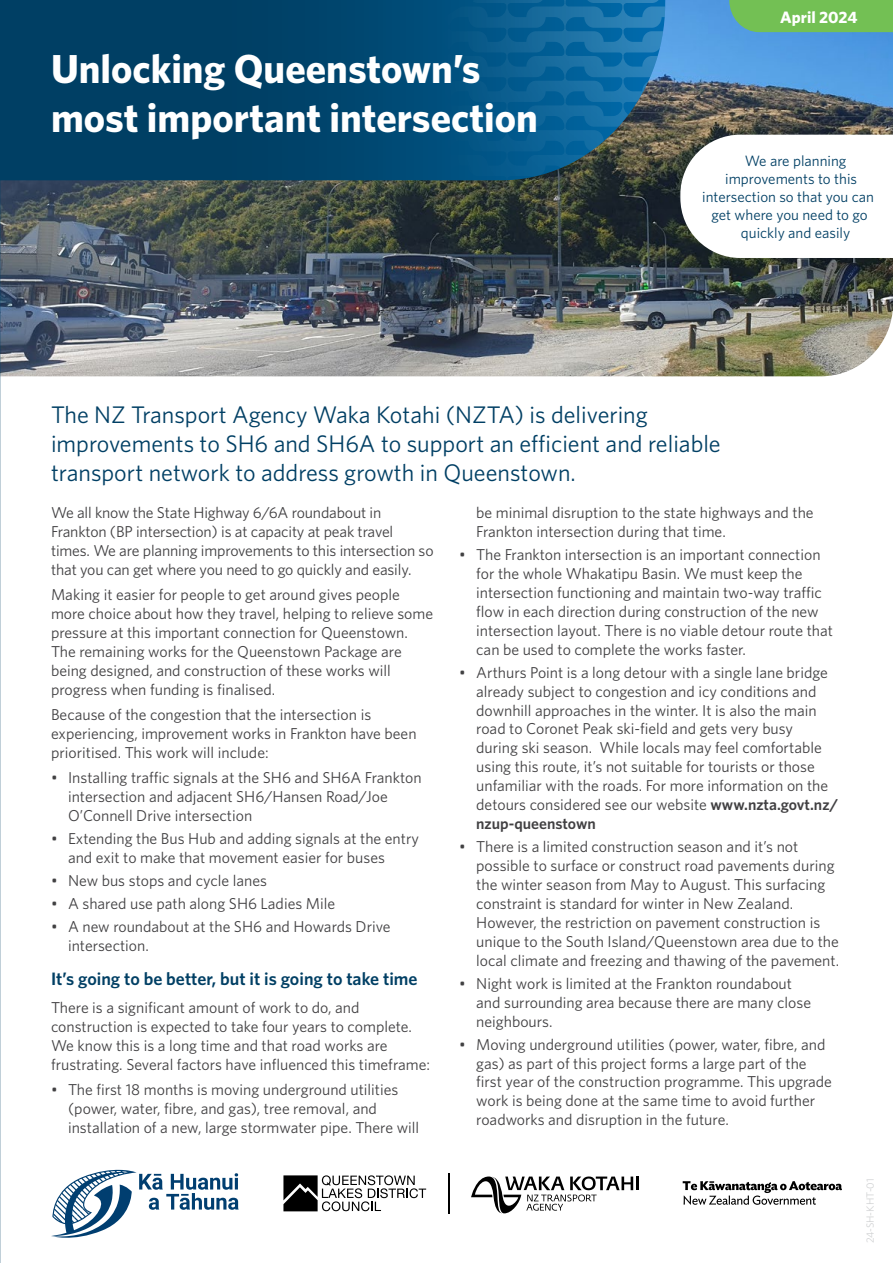
<style>
.page{position:relative;width:893px;height:1263px;background:#fff}
.page>*{position:absolute;margin:0;border:0;box-sizing:border-box;transform-origin:0 0}
.t1{font:700 40.5px/48.6px "Whitney";color:#fff}
.t2{font:24px/28.8px "Whitney";color:#003f64}
.t3{font:600 18px "Whitney";color:#003f64}
.t4{font:700 16.5px "Whitney";color:#fff}
.t5{font:15.75px/18.9px "Whitney";color:#414042}
.t6{font:15px "Whitney";color:#003f64}
.t7{font:10.5px "Whitney";color:#bcbec0}
.s1{font-weight:600}
</style>
<div class="page">
<img style="left:0;top:310px;width:893px;height:66px">
<img style="left:0;top:0;width:893px;height:310px">
<svg style="left:0;top:0;width:357px;height:180px;background:#004065"></svg>
<svg style="left:357px;top:0;width:308px;height:180px;background:#0f5a85"></svg>
<svg style="left:680px;top:135px;width:213px;height:123px"></svg>
<div style="left:729px;top:0;width:164px;height:32px;background:#73c054"></div>
<svg style="left:51px;top:1169px;width:188px;height:69px"></svg>
<hr style="left:636px;top:1176px;width:3px;height:14px;background:#000">
<svg style="left:471px;top:1176px;width:162px;height:38px"></svg>
<svg style="left:283px;top:1175px;width:143px;height:36px"></svg>
<hr style="left:448px;top:1173px;width:1px;height:41px;background:#000">
<svg style="left:683px;top:1181px;width:159px;height:24px"></svg>
<h1 class="t1" style="left:51px;top:44px;width:488px">Unlocking Queenstown’s most important intersection</h1>
<p class="t4" style="left:780px;top:6px;width:79px">April 2024</p>
<p class="t6" style="left:745px;top:151px;width:103px">We are planning</p>
<p class="t6" style="left:725px;top:169px;width:133px">improvements to this</p>
<p class="t6" style="left:702px;top:187px;width:173px">intersection so that you can</p>
<p class="t6" style="left:711px;top:205px;width:158px">get where you need to go</p>
<p class="t6" style="left:741px;top:223px;width:111px">quickly and easily</p>
<h2 class="t2" style="left:51px;top:400px;width:671px">The NZ Transport Agency Waka Kotahi (NZTA) is delivering improvements to SH6 and SH6A to support an efficient and reliable transport network to address growth in Queenstown.</h2>
<p class="t5" style="left:51px;top:503px;width:384px">We all know the State Highway 6/6A roundabout in Frankton (BP intersection) is at capacity at peak travel times. We are planning improvements to this intersection so that you can get where you need to go quickly and easily.</p>
<p class="t5" style="left:51px;top:585px;width:384px">Making it easier for people to get around gives people more choice about how they travel, helping to relieve some pressure at this important connection for Queenstown.<br>The remaining works for the Queenstown Package are being designed, and construction of these works will progress when funding is finalised.</p>
<p class="t5" style="left:51px;top:704px;width:367px">Because of the congestion that the intersection is experiencing, improvement works in Frankton have been prioritised. This work will include:</p>
<p class="t5" style="left:68px;top:767px;width:355px;text-indent:-17px">• Installing traffic signals at the SH6 and SH6A Frankton intersection and adjacent SH6/Hansen Road/Joe<br>O’Connell Drive intersection</p>
<p class="t5" style="left:68px;top:828px;width:352px;text-indent:-17px">• Extending the Bus Hub and adding signals at the entry and exit to make that movement easier for buses</p>
<p class="t5" style="left:51px;top:871px;width:218px">• New bus stops and cycle lanes</p>
<p class="t5" style="left:51px;top:894px;width:286px">• A shared use path along SH6 Ladies Mile</p>
<p class="t5" style="left:68px;top:917px;width:324px;text-indent:-17px">• A new roundabout at the SH6 and Howards Drive intersection.</p>
<p class="t3" style="left:51px;top:967px;width:368px">It’s going to be better, but it is going to take time</p>
<p class="t5" style="left:51px;top:997px;width:381px">There is a significant amount of work to do, and construction is expected to take four years to complete.<br>We know this is a long time and that road works are frustrating. Several factors have influenced this timeframe:</p>
<p class="t5" style="left:68px;top:1079px;width:353px;text-indent:-17px">• The first 18 months is moving underground utilities (power, water, fibre, and gas), tree removal, and installation of a new, large stormwater pipe. There will</p>
<p class="t5" style="left:476px;top:503px;width:339px">be minimal disruption to the state highways and the<br>Frankton intersection during that time.</p>
<p class="t5" style="left:476px;top:545px;width:358px;text-indent:-17px">• The Frankton intersection is an important connection for the whole Whakatipu Basin. We must keep the intersection functioning and maintain two-way traffic flow in each direction during construction of the new intersection layout. There is no viable detour route that can be used to complete the works faster.</p>
<p class="t5" style="left:476px;top:662px;width:363px;text-indent:-17px">• Arthurs Point is a long detour with a single lane bridge already subject to congestion and icy conditions and downhill approaches in the winter. It is also the main road to Coronet Peak ski-field and gets very busy during ski season. While locals may feel comfortable using this route, it’s not suitable for tourists or those unfamiliar with the roads. For more information on the detours considered see our website <span class="s1">www.nzta.govt.nz/ nzup-queenstown</span></p>
<p class="t5" style="left:476px;top:837px;width:364px;text-indent:-17px">• There is a limited construction season and it’s not possible to surface or construct road pavements during the winter season from May to August. This surfacing constraint is standard for winter in New Zealand.<br>However, the restriction on pavement construction is unique to the South Island/Queenstown area due to the local climate and freezing and thawing of the pavement.</p>
<p class="t5" style="left:476px;top:973px;width:336px;text-indent:-17px">• Night work is limited at the Frankton roundabout and surrounding area because there are many close neighbours.</p>
<p class="t5" style="left:476px;top:1034px;width:357px;text-indent:-17px">• Moving underground utilities (power, water, fibre, and gas) as part of this project forms a large part of the first year of the construction programme. This upgrade work is being done at the same time to avoid further roadworks and disruption in the future.</p>
<p class="t7" style="left:863px;top:1243px;width:66px;rotate:-90deg">24-SH-KHT-01</p>
</div>
